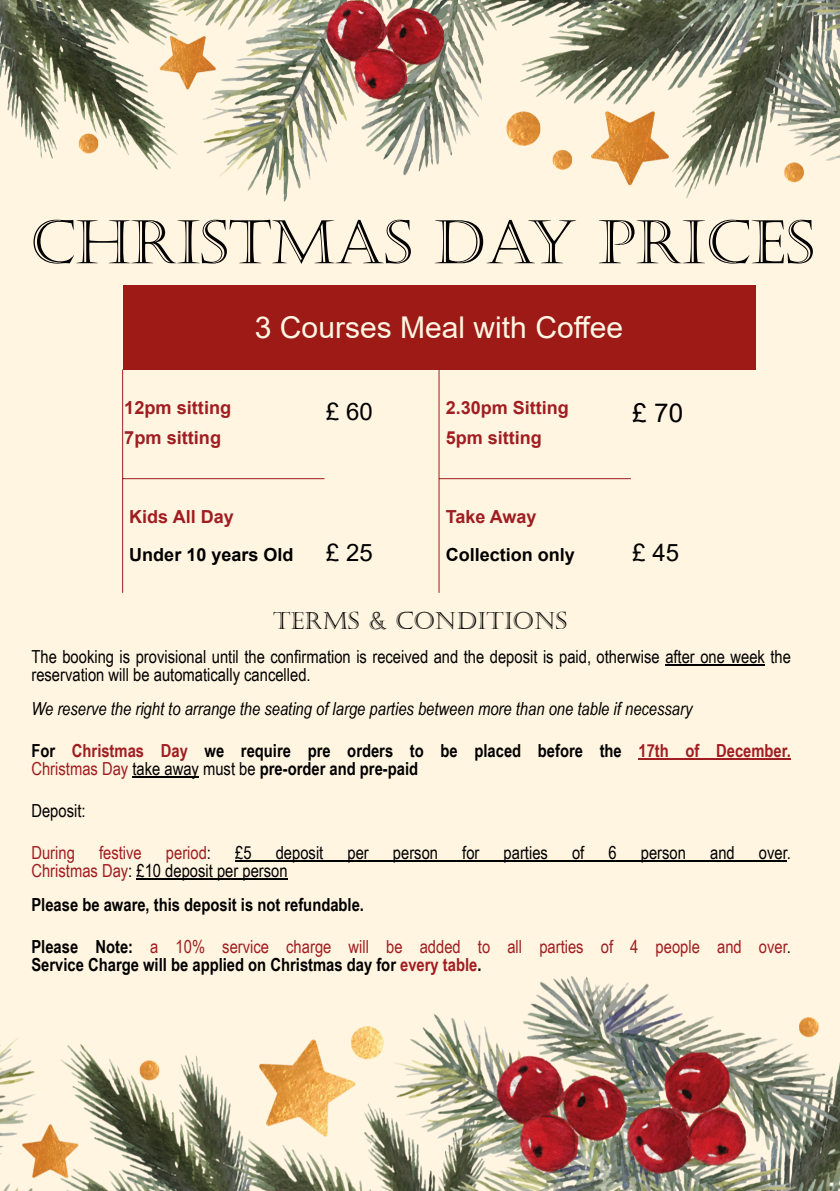
<style>
.page{position:relative;width:840px;height:1191px;background:#fff}
.page>*{position:absolute;margin:0;border:0;box-sizing:border-box;transform-origin:0 0}
.t1{font:60px "Castellar";color:#000}
.t2{font:30px "Arial";color:#fff6e3}
.t3{font:26px "Arial";color:#000}
.t4{font:24px "Castellar";color:#000}
.t5{font:24px "Arial";color:#000}
.t6{font:700 18.2px/29.8px "Arial";color:#a01d21}
.t7{font:18px/18px "Arial Narrow";color:#000}
.t8{font:700 18px/18px "Arial Narrow";color:#000}
.t9{font:18px/18px "Arial Narrow";color:#a01d21}
.t10{font:italic 18px "Arial Narrow";color:#000}
.t11{font:700 18px/29.8px "Arial";color:#a01d21}
.t12{font:700 18px "Arial";color:#000}
.s1{color:#a01d21}
.s2{font-weight:400;color:#a01d21}
.s3{font-weight:400}
.s4{color:#000}
.s5{font-weight:700;color:#000}
.s6{font-weight:700}
</style>
<div class="page">
<img style="left:0;top:0;width:839px;height:1191px">
<div style="left:123px;top:285px;width:632px;height:84px;background:#9e1a16"></div>
<hr style="left:122px;top:369px;width:1px;height:224px;background:#9f1d20">
<hr style="left:438px;top:369px;width:1px;height:224px;background:#9f1d20">
<hr style="left:123px;top:478px;width:201px;height:1px;background:#9f1d20">
<hr style="left:439px;top:478px;width:191px;height:1px;background:#9f1d20">
<hr style="left:665px;top:664px;width:99px;height:1px;background:#000">
<hr style="left:638px;top:758px;width:152px;height:1px;background:#a01d21">
<hr style="left:132px;top:776px;width:67px;height:1px;background:#000">
<hr style="left:235px;top:860px;width:551px;height:1px;background:#000">
<hr style="left:136px;top:878px;width:151px;height:1px;background:#000">
<h1 class="t1" style="left:29px;top:207px;width:786px">CHRISTMAS DAY PRICES</h1>
<h2 class="t2" style="left:255px;top:316px;width:369px">3 Courses Meal with Coffee</h2>
<p class="t6" style="left:124px;top:394px;width:108px">12pm sitting<br>7pm sitting</p>
<h3 class="t5" style="left:326px;top:403px;width:48px">£ 60</h3>
<p class="t11" style="left:445px;top:394px;width:125px">2.30pm Sitting<br>5pm sitting</p>
<h3 class="t3" style="left:632px;top:403px;width:52px">£ 70</h3>
<p class="t11" style="left:129px;top:503px;width:106px">Kids All Day</p>
<p class="t12" style="left:129px;top:548px;width:166px">Under 10 years Old</p>
<h3 class="t5" style="left:326px;top:543px;width:48px">£ 25</h3>
<p class="t11" style="left:445px;top:503px;width:92px">Take Away</p>
<p class="t12" style="left:445px;top:548px;width:131px">Collection only</p>
<h3 class="t5" style="left:632px;top:543px;width:48px">£ 45</h3>
<h3 class="t4" style="left:273px;top:607px;width:295px">TERMS &amp; CONDITIONS</h3>
<p class="t7" style="left:31px;top:649px;width:760px">The booking is provisional until the confirmation is received and the deposit is paid, otherwise after one week the reservation will be automatically cancelled.</p>
<p class="t10" style="left:31px;top:701px;width:662px">We reserve the right to arrange the seating of large parties between more than one table if necessary</p>
<p class="t8" style="left:31px;top:743px;width:760px">For <span class="s1">Christmas Day</span> we require pre orders to be placed before the <span class="s1">17th of December.<br></span><span class="s2">Christmas Day</span> <span class="s3">take away must be</span> pre-order and pre-paid</p>
<p class="t7" style="left:31px;top:803px;width:56px">Deposit:</p>
<p class="t9" style="left:31px;top:845px;width:45px">During</p>
<p class="t9" style="left:99px;top:845px;width:44px">festive</p>
<p class="t9" style="left:166px;top:845px;width:47px">period<span class="s4">:</span></p>
<p class="t7" style="left:235px;top:845px;width:18px">£5</p>
<p class="t7" style="left:275px;top:845px;width:49px">deposit</p>
<p class="t7" style="left:347px;top:845px;width:23px">per</p>
<p class="t7" style="left:393px;top:845px;width:47px">person</p>
<p class="t7" style="left:462px;top:845px;width:19px">for</p>
<p class="t7" style="left:503px;top:845px;width:46px">parties</p>
<p class="t7" style="left:571px;top:845px;width:14px">of</p>
<p class="t7" style="left:608px;top:845px;width:10px">6</p>
<p class="t7" style="left:640px;top:845px;width:47px">person</p>
<p class="t7" style="left:709px;top:845px;width:26px">and</p>
<p class="t7" style="left:758px;top:845px;width:34px">over.</p>
<p class="t8" style="left:31px;top:855px;width:334px;line-height:34px"><span class="s2">Christmas Day</span><span class="s3">: £10 deposit per person<br></span>Please be aware, this deposit is not refundable.</p>
<p class="t9" style="left:31px;top:939px;width:760px"><span class="s5">Please Note:</span> a 10% service charge will be added to all parties of 4 people and over<span class="s4">.<br></span><span class="s5">Service Charge will be applied on Christmas day for</span> <span class="s6">every table</span><span class="s5">.</span></p>
</div>
